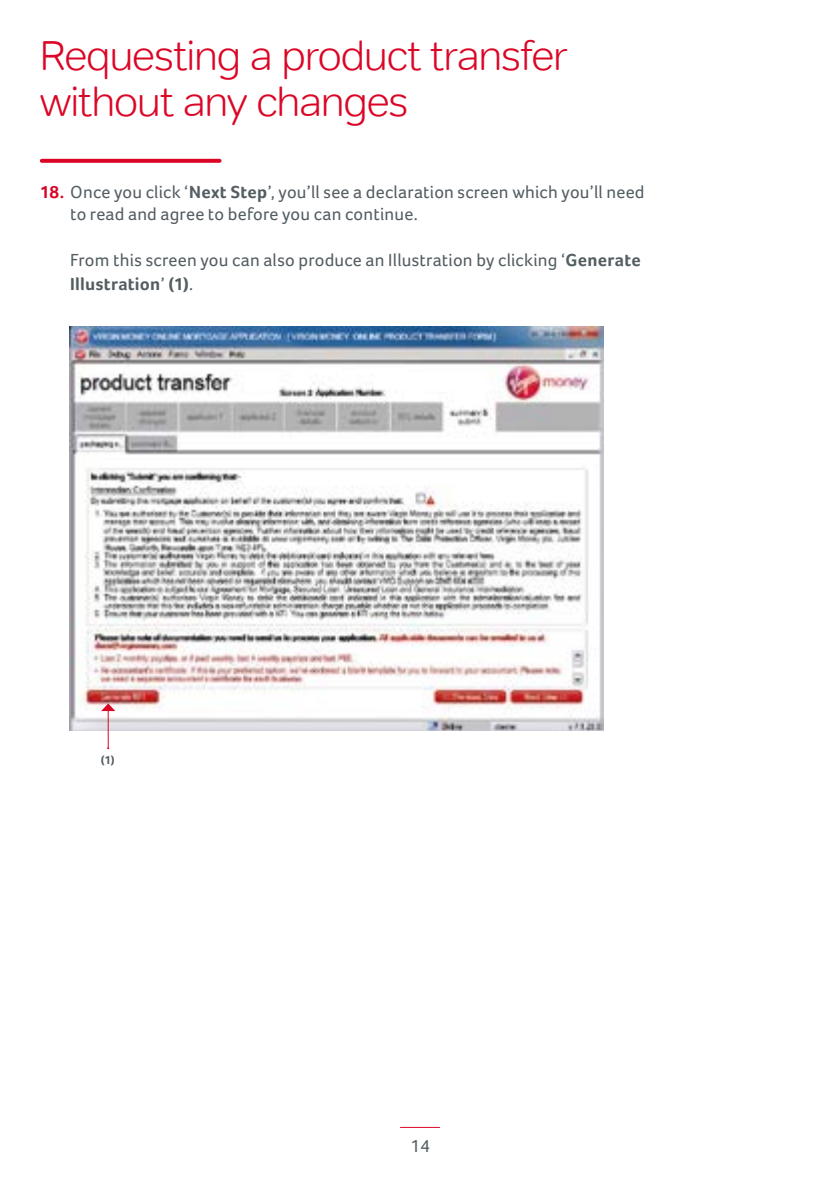
<style>
.page{position:relative;width:840px;height:1191px;background:#fff}
.page>*{position:absolute;margin:0;border:0;box-sizing:border-box;transform-origin:0 0}
.bodycopy_1mm{font:300 42px/46px "Tondo";letter-spacing:-.03em;color:#db0626}
.bodycopy_3_5mm{font:18px/22px "Foco";letter-spacing:.01em;color:#535d62}
.t1{font:18px "Foco";color:#535e63}
.bodycopy_1mm-2{font:700 12px "Foco";color:#535d62}
.s1{font-weight:700;color:#db0626}
.s2{font-weight:700}
</style>
<div class="page">
<img style="left:69px;top:326px;width:533px;height:405px">
<hr style="left:108px;top:710px;width:1px;height:38px;background:#db0626">
<svg style="left:101px;top:703px;width:14px;height:8px"></svg>
<svg style="left:42px;top:159px;width:177px;height:4px"></svg>
<hr style="left:400px;top:1126px;width:39px;height:1px;background:#db0626">
<p class="bodycopy_1mm" style="left:40px;top:32px;width:529px">Requesting a product transfer without any changes</p>
<p class="bodycopy_3_5mm" style="left:70px;top:181px;width:575px;text-indent:-30px"><span class="s1">18.</span> Once you click ‘<span class="s2">Next Step</span>’, you’ll see a declaration screen which you’ll need to read and agree to before you can continue.</p>
<p class="bodycopy_3_5mm" style="left:70px;top:248px;width:571px;line-height:24px">From this screen you can also produce an Illustration by clicking ‘<span class="s2">Generate<br>Illustration</span>’ <span class="s2">(1)</span>.</p>
<p class="bodycopy_1mm-2" style="left:101px;top:752px;width:16px">(1)</p>
<p class="t1" style="left:410px;top:1135px;width:21px">14</p>
</div>
